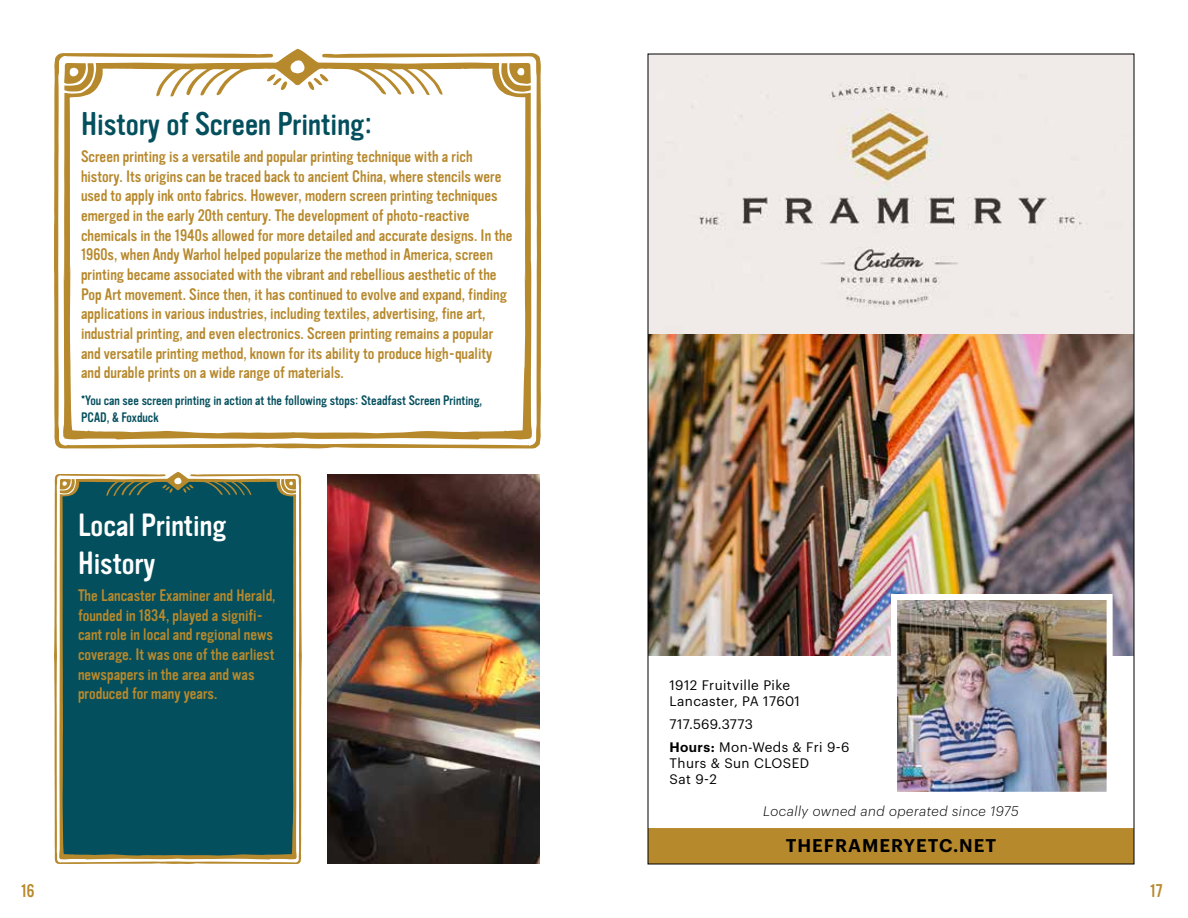
<style>
.page{position:relative;width:1188px;height:918px;background:#fff}
.page>*{position:absolute;margin:0;border:0;box-sizing:border-box;transform-origin:0 0}
.t1{font:32.25px "Vinyl OT";color:#044f5d}
.t2{font:31.5px/37.8px "Vinyl OT";color:#fff}
.t3{font:600 18px "Graphik";letter-spacing:.055em;color:#000}
.t4{font:18px "Vinyl OT";color:#b7892d}
.t5{font:16.35px/19.6px "Vinyl OT";color:#b7892d}
.t6{font:13.5px/16.2px "Vinyl OT";color:#044f5d}
.t7{font:13.5px/16.2px "Graphik";letter-spacing:.03em;color:#000}
.t8{font:italic 300 13.5px "Graphik";letter-spacing:.04em;color:#000}
.s1{font-weight:600}
</style>
<div class="page">
<svg style="left:54px;top:474px;width:248px;height:390px;background:#19575b"></svg>
<svg style="left:281px;top:479px;width:15px;height:15px"></svg>
<svg style="left:60px;top:479px;width:15px;height:14px"></svg>
<svg style="left:183px;top:484px;width:11px;height:9px"></svg>
<svg style="left:162px;top:484px;width:11px;height:9px"></svg>
<div style="left:648px;top:828px;width:486px;height:36px;background:#b7892d"></div>
<img style="left:650px;top:56px;width:482px;height:600px">
<img style="left:898px;top:601px;width:208px;height:190px">
<div style="left:891px;top:594px;width:222px;height:204px;border:6px solid #fff"></div>
<svg style="left:54px;top:53px;width:487px;height:396px"></svg>
<svg style="left:501px;top:63px;width:30px;height:29px"></svg>
<svg style="left:64px;top:63px;width:30px;height:29px"></svg>
<svg style="left:308px;top:74px;width:21px;height:16px"></svg>
<svg style="left:267px;top:74px;width:20px;height:16px"></svg>
<img style="left:328px;top:475px;width:212px;height:389px">
<h1 class="t1" style="left:81px;top:106px;width:293px">History of Screen Printing:</h1>
<p class="t5" style="left:81px;top:147px;width:433px">Screen printing is a versatile and popular printing technique with a rich history. Its origins can be traced back to ancient China, where stencils were used to apply ink onto fabrics. However, modern screen printing techniques emerged in the early 20th century. The development of photo-reactive chemicals in the 1940s allowed for more detailed and accurate designs. In the 1960s, when Andy Warhol helped popularize the method in America, screen printing became associated with the vibrant and rebellious aesthetic of the Pop Art movement. Since then, it has continued to evolve and expand, finding applications in various industries, including textiles, advertising, fine art, industrial printing, and even electronics. Screen printing remains a popular and versatile printing method, known for its ability to produce high-quality and durable prints on a wide range of materials.</p>
<p class="t6" style="left:81px;top:393px;width:403px">*You can see screen printing in action at the following stops: Steadfast Screen Printing,<br>PCAD, &amp; Foxduck</p>
<h2 class="t2" style="left:78px;top:507px;width:150px">Local Printing<br>History</h2>
<p class="t5" style="left:78px;top:586px;width:199px">The Lancaster Examiner and Herald, founded in 1834, played a signifi&shy;cant role in local and regional news coverage. It was one of the earliest newspapers in the area and was produced for many years.</p>
<p class="t7" style="left:670px;top:676px;width:132px">1912 Fruitville Pike<br>Lancaster, PA 17601</p>
<p class="t7" style="left:670px;top:711px;width:181px;line-height:23px">717.569.3773<br><span class="s1">Hours:</span> Mon-Weds &amp; Fri 9-6</p>
<p class="t7" style="left:670px;top:754px;width:141px">Thurs &amp; Sun CLOSED<br>Sat 9-2</p>
<p class="t8" style="left:763px;top:801px;width:257px">Locally owned and operated since 1975</p>
<p class="t3" style="left:786px;top:832px;width:212px">THEFRAMERYETC.NET</p>
<p class="t4" style="left:21px;top:881px;width:15px">16</p>
<p class="t4" style="left:1150px;top:881px;width:14px">17</p>
</div>
